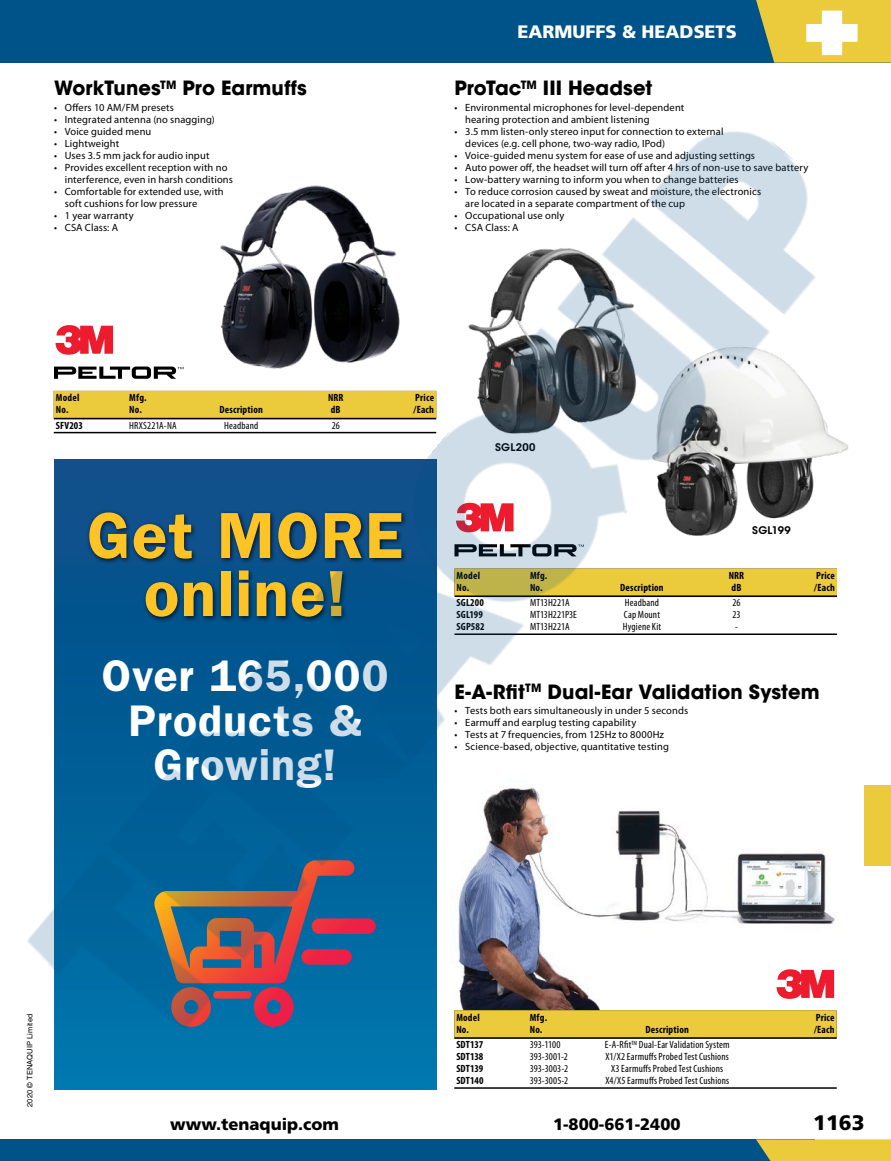
<style>
.page{position:relative;width:891px;height:1161px;background:#fff}
.page>*{position:absolute;margin:0;border:0;box-sizing:border-box;transform-origin:0 0}
.t1{font:600 65.4px/58.1px "ITC Franklin Gothic Std";letter-spacing:.02em;color:#fec325;text-align:center}
.t2{font:600 44.4px/44.4px "ITC Franklin Gothic Std";letter-spacing:.025em;color:#fff;text-align:center}
.t3{font:900 21px "Frutiger LT Std";color:#000}
.Sub_Header{font:700 19.5px "ITC Avant Garde Std";letter-spacing:.005em;color:#000}
.t4{font:900 18px "Frutiger LT Std";color:#fff}
.t5{font:900 16.5px "Frutiger LT Std";color:#000}
.Bullets{font:10.5px/12px "Myriad Pro";letter-spacing:.01em;color:#000}
.Chart_Text{font:condensed 10.5px "Myriad Pro";letter-spacing:.015em;color:#000}
.Rule_Above___Below{font:700 condensed 10.5px "Myriad Pro";letter-spacing:.02em;color:#000}
.Rule_Below{font:condensed 10.5px "Myriad Pro";letter-spacing:.015em;color:#000}
.Chart_Text-2{font:700 condensed 10.5px "Myriad Pro";letter-spacing:.01em;color:#000}
.Rule_Below-2{font:700 condensed 10.5px "Myriad Pro";letter-spacing:.01em;color:#000}
.Model{font:600 10.5px "ITC Avant Garde Std";letter-spacing:.025em;color:#000}
.t6{font:7.5px "Helvetica LT Std";letter-spacing:.02em;color:#000}
</style>
<div class="page">
<div style="left:0;top:1139px;width:815px;height:22px;background:#005388"></div>
<svg style="left:756px;top:1139px;width:135px;height:22px;background:#dcc442"></svg>
<div style="left:0;top:0;width:891px;height:63px;background:#005388"></div>
<svg style="left:756px;top:0;width:135px;height:63px;background:#d1be44"></svg>
<div style="left:864px;top:786px;width:27px;height:80px;background:#ebcb3c"></div>
<img style="left:804px;top:8px;width:56px;height:49px">
<hr style="left:454px;top:1087px;width:383px;height:2px;background:#000">
<div style="left:54px;top:459px;width:382px;height:631px;background:#0077af"></div>
<img style="left:27px;top:131px;width:842px;height:929px">
<p class="Sub_Header" style="left:54px;top:76px;width:255px">WorkTunes<sup>TM</sup> Pro Earmuffs</p>
<p class="Bullets" style="left:54px;top:101px;width:122px">• Offers 10 AM/FM presets</p>
<p class="Bullets" style="left:54px;top:113px;width:162px">• Integrated antenna (no snagging)</p>
<p class="Bullets" style="left:54px;top:125px;width:99px">• Voice guided menu</p>
<p class="Bullets" style="left:54px;top:137px;width:67px">• Lightweight</p>
<p class="Bullets" style="left:54px;top:149px;width:157px">• Uses 3.5 mm jack for audio input</p>
<p class="Bullets" style="left:65px;top:161px;width:170px;text-indent:-11px">• Provides excellent reception with no interference, even in harsh conditions</p>
<p class="Bullets" style="left:65px;top:185px;width:161px;text-indent:-11px">• Comfortable for extended use, with soft cushions for low pressure</p>
<p class="Bullets" style="left:54px;top:209px;width:81px">• 1 year warranty</p>
<p class="Bullets" style="left:54px;top:221px;width:66px">• CSA Class: A</p>
<p class="t4" style="left:518px;top:21px;width:221px">EARMUFFS &amp; HEADSETS</p>
<p class="Sub_Header" style="left:454px;top:76px;width:199px">ProTac<sup>TM</sup> III Headset</p>
<p class="Bullets" style="left:465px;top:101px;width:221px;text-indent:-11px">• Environmental microphones for level-dependent hearing protection and ambient listening</p>
<p class="Bullets" style="left:465px;top:125px;width:260px;text-indent:-11px">• 3.5 mm listen-only stereo input for connection to external devices (e.g. cell phone, two-way radio, IPod)</p>
<p class="Bullets" style="left:454px;top:149px;width:302px">• Voice-guided menu system for ease of use and adjusting settings</p>
<p class="Bullets" style="left:454px;top:161px;width:355px">• Auto power off, the headset will turn off after 4 hrs of non-use to save battery</p>
<p class="Bullets" style="left:454px;top:173px;width:286px">• Low-battery warning to inform you when to change batteries</p>
<p class="Bullets" style="left:465px;top:185px;width:297px;text-indent:-11px">• To reduce corrosion caused by sweat and moisture, the electronics are located in a separate compartment of the cup</p>
<p class="Bullets" style="left:454px;top:209px;width:112px">• Occupational use only</p>
<p class="Bullets" style="left:454px;top:221px;width:66px">• CSA Class: A</p>
<p class="Rule_Above___Below" style="left:56px;top:392px;width:25px">Model</p>
<p class="Rule_Above___Below" style="left:129px;top:392px;width:19px">Mfg.</p>
<p class="Rule_Above___Below" style="left:328px;top:392px;width:17px">NRR</p>
<p class="Rule_Above___Below" style="left:415px;top:392px;width:20px">Price</p>
<p class="Rule_Above___Below" style="left:56px;top:404px;width:14px">No.</p>
<p class="Rule_Above___Below" style="left:129px;top:404px;width:14px">No.</p>
<p class="Rule_Above___Below" style="left:219px;top:404px;width:45px">Description</p>
<p class="Rule_Above___Below" style="left:331px;top:404px;width:11px">dB</p>
<p class="Rule_Above___Below" style="left:414px;top:404px;width:22px">/Each</p>
<p class="Rule_Below-2" style="left:56px;top:419px;width:28px">SFV203</p>
<p class="Rule_Below" style="left:129px;top:419px;width:49px">HRXS221A-NA</p>
<p class="Rule_Below" style="left:224px;top:419px;width:36px">Headband</p>
<p class="Rule_Below" style="left:332px;top:419px;width:10px">26</p>
<p class="Model" style="left:495px;top:440px;width:42px">SGL200</p>
<p class="t1" style="left:87px;top:507px;width:317px">Get MORE online!</p>
<p class="t2" style="left:102px;top:654px;width:288px">Over 165,000<br>Products &amp;<br>Growing!</p>
<p class="Model" style="left:752px;top:524px;width:40px">SGL199</p>
<p class="Rule_Above___Below" style="left:457px;top:570px;width:25px">Model</p>
<p class="Rule_Above___Below" style="left:530px;top:570px;width:19px">Mfg.</p>
<p class="Rule_Above___Below" style="left:729px;top:570px;width:17px">NRR</p>
<p class="Rule_Above___Below" style="left:816px;top:570px;width:20px">Price</p>
<p class="Rule_Above___Below" style="left:457px;top:582px;width:14px">No.</p>
<p class="Rule_Above___Below" style="left:530px;top:582px;width:14px">No.</p>
<p class="Rule_Above___Below" style="left:620px;top:582px;width:45px">Description</p>
<p class="Rule_Above___Below" style="left:732px;top:582px;width:11px">dB</p>
<p class="Rule_Above___Below" style="left:814px;top:582px;width:22px">/Each</p>
<p class="Chart_Text-2" style="left:457px;top:597px;width:29px">SGL200</p>
<p class="Chart_Text" style="left:530px;top:597px;width:41px">MT13H221A</p>
<p class="Chart_Text" style="left:625px;top:597px;width:36px">Headband</p>
<p class="Chart_Text" style="left:732px;top:597px;width:10px">26</p>
<p class="Chart_Text-2" style="left:457px;top:609px;width:28px">SGL199</p>
<p class="Chart_Text" style="left:530px;top:609px;width:48px">MT13H221P3E</p>
<p class="Chart_Text" style="left:624px;top:609px;width:38px">Cap Mount</p>
<p class="Chart_Text" style="left:732px;top:609px;width:10px">23</p>
<p class="Rule_Below-2" style="left:457px;top:621px;width:29px">SGP582</p>
<p class="Rule_Below" style="left:530px;top:621px;width:41px">MT13H221A</p>
<p class="Rule_Below" style="left:623px;top:621px;width:40px">Hygiene Kit</p>
<p class="Rule_Below" style="left:735px;top:621px;width:4px">-</p>
<p class="Sub_Header" style="left:454px;top:679px;width:367px">E-A-Rfit<sup>TM</sup> Dual-Ear Validation System</p>
<p class="Bullets" style="left:454px;top:705px;width:235px">• Tests both ears simultaneously in under 5 seconds</p>
<p class="Bullets" style="left:454px;top:717px;width:183px">• Earmuff and earplug testing capability</p>
<p class="Bullets" style="left:454px;top:729px;width:211px">• Tests at 7 frequencies, from 125Hz to 8000Hz</p>
<p class="Bullets" style="left:454px;top:741px;width:216px">• Science-based, objective, quantitative testing</p>
<p class="t6" style="left:25px;top:1107px;width:95px;rotate:-90deg">2020 © TENAQUIP Limited</p>
<p class="Rule_Above___Below" style="left:456px;top:1012px;width:25px">Model</p>
<p class="Rule_Above___Below" style="left:530px;top:1012px;width:19px">Mfg.</p>
<p class="Rule_Above___Below" style="left:816px;top:1012px;width:20px">Price</p>
<p class="Rule_Above___Below" style="left:456px;top:1024px;width:14px">No.</p>
<p class="Rule_Above___Below" style="left:530px;top:1024px;width:14px">No.</p>
<p class="Rule_Above___Below" style="left:645px;top:1024px;width:45px">Description</p>
<p class="Rule_Above___Below" style="left:814px;top:1024px;width:22px">/Each</p>
<p class="Chart_Text-2" style="left:456px;top:1039px;width:28px">SDT137</p>
<p class="Chart_Text" style="left:530px;top:1039px;width:32px">393-1100</p>
<p class="Chart_Text" style="left:605px;top:1039px;width:126px">E-A-Rfit<sup>TM</sup> Dual-Ear Validation System</p>
<p class="Chart_Text-2" style="left:456px;top:1051px;width:29px">SDT138</p>
<p class="Chart_Text" style="left:530px;top:1051px;width:40px">393-3001-2</p>
<p class="Chart_Text" style="left:606px;top:1051px;width:125px">X1/X2 Earmuffs Probed Test Cushions</p>
<p class="Chart_Text-2" style="left:456px;top:1063px;width:28px">SDT139</p>
<p class="Chart_Text" style="left:530px;top:1063px;width:40px">393-3003-2</p>
<p class="Chart_Text" style="left:611px;top:1063px;width:114px">X3 Earmuffs Probed Test Cushions</p>
<p class="Rule_Below-2" style="left:456px;top:1075px;width:29px">SDT140</p>
<p class="Rule_Below" style="left:530px;top:1075px;width:40px">393-3005-2</p>
<p class="Rule_Below" style="left:605px;top:1075px;width:125px">X4/X5 Earmuffs Probed Test Cushions</p>
<h3 class="t5" style="left:170px;top:1114px;width:170px">www.tenaquip.com</h3>
<h3 class="t5" style="left:553px;top:1114px;width:129px">1-800-661-2400</h3>
<h3 class="t3" style="left:813px;top:1110px;width:53px">1163</h3>
</div>
